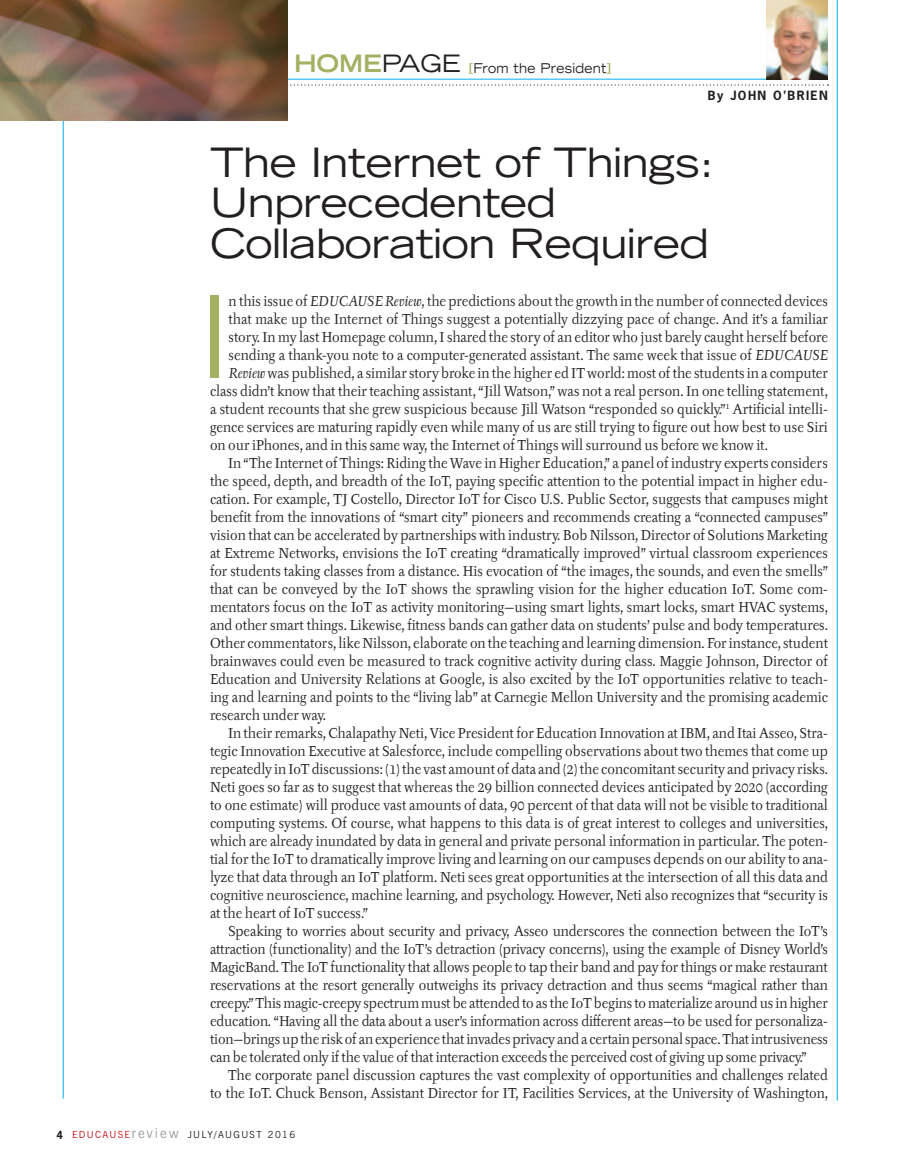
<style>
.page{position:relative;width:918px;height:1175px;background:#fff}
.page>*{position:absolute;margin:0;border:0;box-sizing:border-box;transform-origin:0 0}
.Body-Drop_Cap_n{font:expanded 113.25px "Trade Gothic LT Std";color:#a4b062;scale:.9 1}
.DEPT_head{font:expanded 40.5px/40.5px "Trade Gothic LT Std";letter-spacing:-.01em;color:#231f20}
.t1{font:700 expanded 24px "Trade Gothic LT Std";color:#a4b062}
.Body-Indent{font:14.25px/18px "Tyfa ITC Pro";color:#231f20;text-align:justify;scale:.9 1}
.Body-Drop_Cap_n-2{font:14.25px "Tyfa ITC Pro";color:#231f20;scale:.9 1}
.t2{font:expanded 13.5px "Trade Gothic LT Std";letter-spacing:.02em;color:#231f20;scale:.9 1}
.t3{font:700 12px "News Gothic Std";letter-spacing:.12em;color:#231f20}
.t4{font:9.75px "News Gothic BT";letter-spacing:.14em;color:#231f20}
.s1{font-weight:400;color:#231f20}
.s2{font-weight:700;color:#a4b062}
.s3{font-style:italic}
.s4{font-family:"News Gothic Std";font-weight:700;font-size:10.5px}
.s5{color:#c4121a}
.s6{font-size:13.8px;color:#9d9fa2}
</style>
<div class="page">
<hr style="left:63px;top:0;width:1px;height:1098px;background:#00aeef">
<hr style="left:0;top:79px;width:828px;height:1px;background:#00aeef">
<svg style="left:290px;top:84px;width:538px;height:2px"></svg>
<hr style="left:837px;top:0;width:1px;height:1100px;background:#00aeef">
<img style="left:0;top:0;width:288px;height:120px">
<img style="left:766px;top:0;width:62px;height:80px">
<h3 class="t1" style="left:294px;top:47px;width:168px">HOME<span class="s1">PAGE</span></h3>
<p class="t2" style="left:469px;top:59px;width:159px"><span class="s2">[</span>From the President<span class="s2">]</span></p>
<p class="t3" style="left:708px;top:87px;width:122px">By JOHN O’BRIEN</p>
<p class="DEPT_head" style="left:210px;top:141px;width:506px">The Internet of Things:</p>
<p class="DEPT_head" style="left:210px;top:181px;width:501px">Unprecedented<br>Collaboration Required</p>
<p class="Body-Drop_Cap_n" style="left:200px;top:263px;width:33px">I</p>
<p class="Body-Drop_Cap_n-2" style="left:229px;top:292px;width:668px">n this issue of <span class="s3">EDUCAUSE Review</span>, the predictions about the growth in the number of connected devices</p>
<p class="Body-Drop_Cap_n-2" style="left:229px;top:310px;width:667px">that make up the Internet of Things suggest a potentially dizzying pace of change. And it’s a familiar</p>
<p class="Body-Drop_Cap_n-2" style="left:229px;top:328px;width:668px">story. In my last Homepage column, I shared the story of an editor who just barely caught herself before</p>
<p class="Body-Drop_Cap_n-2" style="left:229px;top:346px;width:667px">sending a thank-you note to a computer-generated assistant. The same week that issue of <span class="s3">EDUCAUSE</span></p>
<p class="Body-Drop_Cap_n-2" style="left:229px;top:364px;width:667px"><span class="s3">Review</span> was published, a similar story broke in the higher ed IT world: most of the students in a computer</p>
<p class="Body-Drop_Cap_n-2" style="left:210px;top:382px;width:688px">class didn’t know that their teaching assistant, “Jill Watson,” was not a real person. In one telling statement,</p>
<p class="Body-Drop_Cap_n-2" style="left:210px;top:400px;width:688px">a student recounts that she grew suspicious because Jill Watson “responded so quickly.”<sup>1</sup> Artificial intelli-</p>
<p class="Body-Drop_Cap_n-2" style="left:210px;top:418px;width:688px">gence services are maturing rapidly even while many of us are still trying to figure out how best to use Siri</p>
<p class="Body-Drop_Cap_n-2" style="left:210px;top:436px;width:622px">on our iPhones, and in this same way, the Internet of Things will surround us before we know it.</p>
<p class="Body-Indent" style="left:210px;top:454px;width:688px;text-indent:18px">In “The Internet of Things: Riding the Wave in Higher Education,” a panel of industry experts considers the speed, depth, and breadth of the IoT, paying specific attention to the potential impact in higher edu&shy;cation. For example, TJ Costello, Director IoT for Cisco U.S. Public Sector, suggests that campuses might benefit from the innovations of “smart city” pioneers and recommends creating a “connected campuses” vision that can be accelerated by partnerships with industry. Bob Nilsson, Director of Solutions Marketing at Extreme Networks, envisions the IoT creating “dramatically improved” virtual classroom experiences for students taking classes from a distance. His evocation of “the images, the sounds, and even the smells” that can be conveyed by the IoT shows the sprawling vision for the higher education IoT. Some com&shy;mentators focus on the IoT as activity monitoring—using smart lights, smart locks, smart HVAC systems, and other smart things. Likewise, fitness bands can gather data on students’ pulse and body temperatures.<br>Other commentators, like Nilsson, elaborate on the teaching and learning dimension. For instance, student brainwaves could even be measured to track cognitive activity during class. Maggie Johnson, Director of Education and University Relations at Google, is also excited by the IoT opportunities relative to teach&shy;ing and learning and points to the “living lab” at Carnegie Mellon University and the promising academic research under way.</p>
<p class="Body-Indent" style="left:210px;top:724px;width:688px;text-indent:18px">In their remarks, Chalapathy Neti, Vice President for Education Innovation at IBM, and Itai Asseo, Stra&shy;tegic Innovation Executive at Salesforce, include compelling observations about two themes that come up repeatedly in IoT discussions: (1) the vast amount of data and (2) the concomitant security and privacy risks.<br>Neti goes so far as to suggest that whereas the 29 billion connected devices anticipated by 2020 (according to one estimate) will produce vast amounts of data, 90 percent of that data will not be visible to traditional computing systems. Of course, what happens to this data is of great interest to colleges and universities, which are already inundated by data in general and private personal information in particular. The poten&shy;tial for the IoT to dramatically improve living and learning on our campuses depends on our ability to ana&shy;lyze that data through an IoT platform. Neti sees great opportunities at the intersection of all this data and cognitive neuroscience, machine learning, and psychology. However, Neti also recognizes that “security is at the heart of IoT success.”</p>
<p class="Body-Indent" style="left:210px;top:922px;width:688px;text-indent:18px">Speaking to worries about security and privacy, Asseo underscores the connection between the IoT’s attraction (functionality) and the IoT’s detraction (privacy concerns), using the example of Disney World’s MagicBand. The IoT functionality that allows people to tap their band and pay for things or make restaurant reservations at the resort generally outweighs its privacy detraction and thus seems “magical rather than creepy.” This magic-creepy spectrum must be attended to as the IoT begins to materialize around us in higher education. “Having all the data about a user’s information across different areas—to be used for personaliza&shy;tion—brings up the risk of an experience that invades privacy and a certain personal space. That intrusiveness can be tolerated only if the value of that interaction exceeds the perceived cost of giving up some privacy.”</p>
<p class="Body-Indent" style="left:210px;top:1066px;width:688px;text-align:right">The corporate panel discussion captures the vast complexity of opportunities and challenges related<br>to the IoT. Chuck Benson, Assistant Director for IT, Facilities Services, at the University of Washington,</p>
<p class="t4" style="left:56px;top:1128px;width:240px"><span class="s4">4</span> <span class="s5">EDUCAUSE</span><span class="s6">review</span> JULY/AUGUST 2016</p>
</div>
